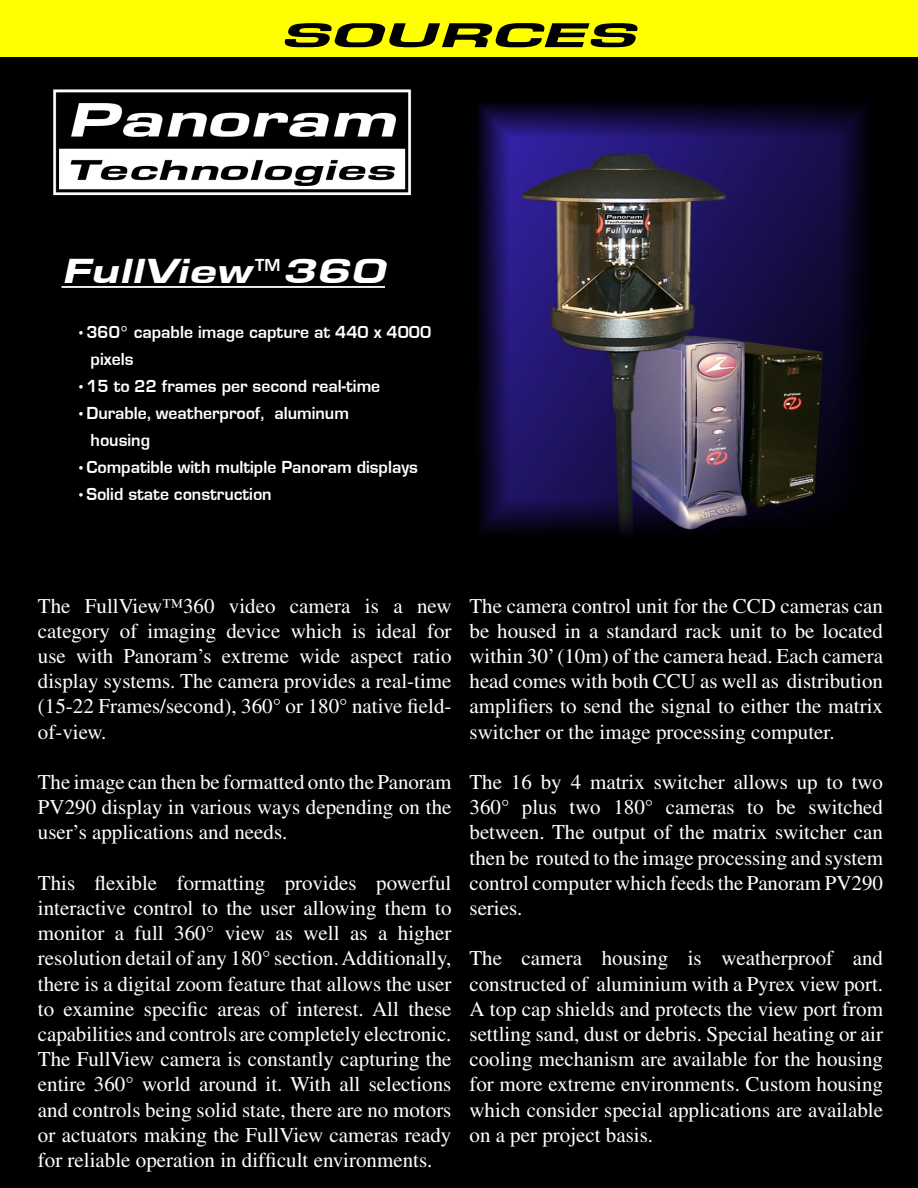
<style>
.page{position:relative;width:918px;height:1188px;background:#000}
.page>*{position:absolute;margin:0;border:0;box-sizing:border-box;transform-origin:0 0}
.t1{font:italic 800 36px "Eurose Wide";color:#fff}
.t2{font:italic 800 36px "Eurose Wide";color:#000;scale:1.5 1}
.t3{font:21px/25.2px "Times";color:#fff;text-align:justify}
.t4{font:18px/27px "Eurose";color:#fff}
</style>
<div class="page">
<div style="left:0;top:0;width:918px;height:56px;background:#ff0"></div>
<img style="left:477px;top:103px;width:391px;height:431px">
<img style="left:53px;top:89px;width:359px;height:107px">
<hr style="left:62px;top:286px;width:323px;height:2px;background:#fff">
<h1 class="t2" style="left:280px;top:15px;width:238px">SOURCES</h1>
<p class="t4" style="left:255px;top:252px;width:27px">TM</p>
<h1 class="t1" style="left:62px;top:251px;width:325px">FullView 360</h1>
<p class="t4" style="left:91px;top:318px;width:342px;text-indent:-15px">•360° capable image capture at 440 x 4000 pixels</p>
<p class="t4" style="left:76px;top:372px;width:306px">•15 to 22 frames per second real-time</p>
<p class="t4" style="left:91px;top:399px;width:260px;text-indent:-15px">•Durable, weatherproof, aluminum housing</p>
<p class="t4" style="left:76px;top:453px;width:344px">•Compatible with multiple Panoram displays</p>
<p class="t4" style="left:76px;top:480px;width:197px">•Solid state construction</p>
<p class="t3" style="left:38px;top:593px;width:415px">The FullView™360 video camera is a new category of imaging device which is ideal for use with Panoram’s extreme wide aspect ratio display systems. The camera provides a real-time (15-22 Frames/second), 360° or 180° native field&shy;of-view.</p>
<p class="t3" style="left:38px;top:769px;width:415px">The image can then be formatted onto the Panoram PV290 display in various ways depending on the user’s applications and needs.</p>
<p class="t3" style="left:38px;top:870px;width:415px">This flexible formatting provides powerful interactive control to the user allowing them to monitor a full 360° view as well as a higher resolution detail of any 180° section. Additionally, there is a digital zoom feature that allows the user to examine specific areas of interest. All these capabilities and controls are completely electronic.<br>The FullView camera is constantly capturing the entire 360° world around it. With all selections and controls being solid state, there are no motors or actuators making the FullView cameras ready for reliable operation in difficult environments.</p>
<p class="t3" style="left:470px;top:593px;width:415px">The camera control unit for the CCD cameras can be housed in a standard rack unit to be located within 30’ (10m) of the camera head. Each camera head comes with both CCU as well as distribution amplifiers to send the signal to either the matrix switcher or the image processing computer.</p>
<p class="t3" style="left:470px;top:769px;width:415px">The 16 by 4 matrix switcher allows up to two 360° plus two 180° cameras to be switched between. The output of the matrix switcher can then be routed to the image processing and system control computer which feeds the Panoram PV290 series.</p>
<p class="t3" style="left:470px;top:946px;width:415px">The camera housing is weatherproof and constructed of aluminium with a Pyrex view port.<br>A top cap shields and protects the view port from settling sand, dust or debris. Special heating or air cooling mechanism are available for the housing for more extreme environments. Custom housing which consider special applications are available on a per project basis.</p>
</div>
